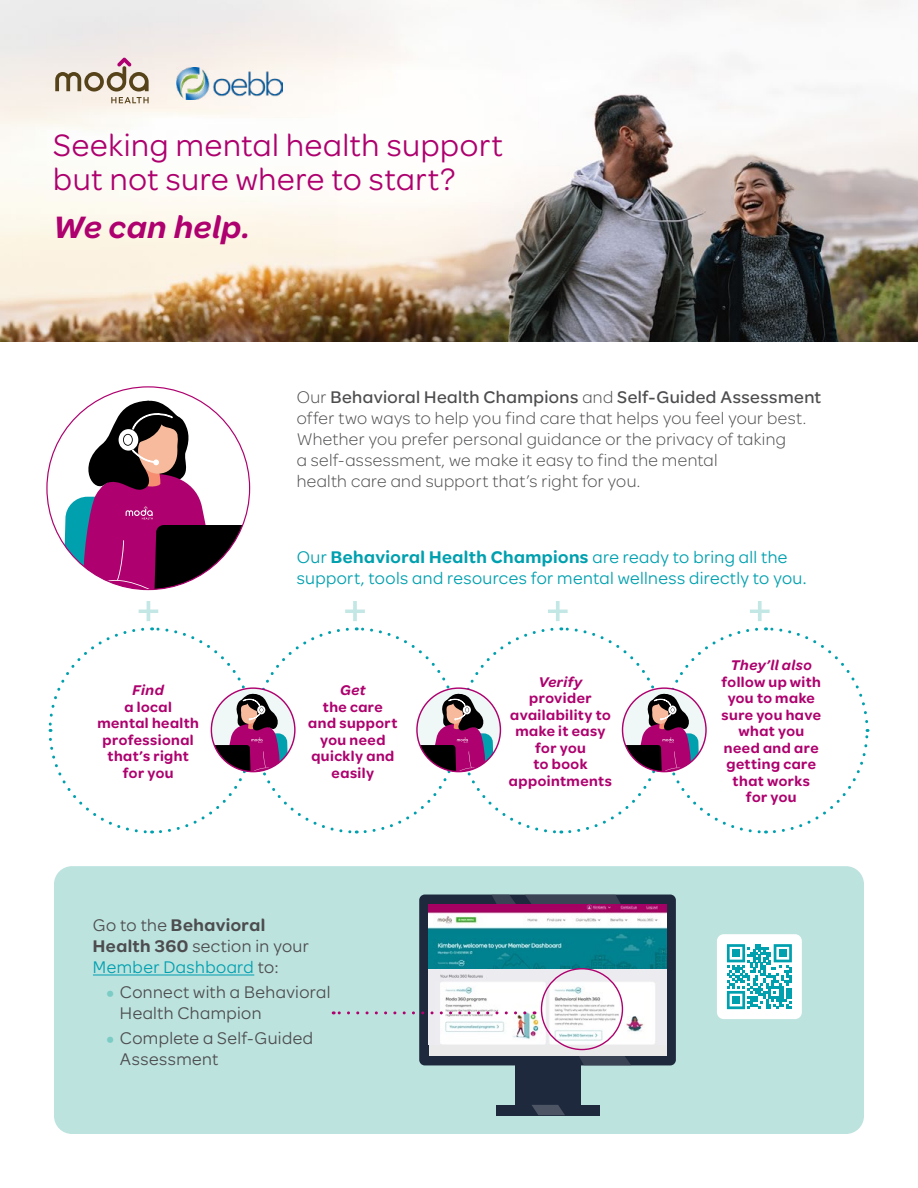
<style>
.page{position:relative;width:918px;height:1188px;background:#fff}
.page>*{position:absolute;margin:0;border:0;box-sizing:border-box;transform-origin:0 0}
.t1{font:33px/34.5px "Omnes Moda";letter-spacing:.015em;color:#ae006e}
.t2{font:italic 600 33px "Omnes Moda";letter-spacing:.02em;color:#ae006e}
.t3{font:300 18px/21px "Omnes Moda";letter-spacing:.02em;color:#4d4d4f}
.t4{font:18px/21px "Omnes Moda";letter-spacing:.02em;color:#4d4d4f}
.t5{font:18px/21px "Omnes Moda";letter-spacing:.02em;color:#00a0af}
.t6{font:600 15px/16.5px "Omnes Moda";letter-spacing:.03em;color:#ae006e;text-align:center}
.t7{font:italic 600 15px "Omnes Moda";letter-spacing:.03em;color:#ae006e}
.s1{font-weight:500}
.s2{font-weight:600}
.s3{color:#00a0af}
.s4{font-weight:700;font-size:21px;color:#7bccc5}
</style>
<div class="page">
<div style="left:54px;top:866px;width:810px;height:268px;background:#bde3df;border-radius:18px"></div>
<img style="left:0;top:0;width:918px;height:341px">
<svg style="left:60px;top:393px;width:190px;height:197px"></svg>
<svg style="left:55px;top:58px;width:94px;height:45px;background:#d1c4b7"></svg>
<img style="left:177px;top:67px;width:106px;height:33px">
<hr style="left:93px;top:975px;width:161px;height:1px;background:#00a0af">
<div style="left:515px;top:970px;width:65px;height:145px;background:#1e293d"></div>
<div style="left:496px;top:1105px;width:103px;height:10px;background:#1e293d"></div>
<svg style="left:419px;top:895px;width:257px;height:170px;background:#434e5e"></svg>
<svg style="left:532px;top:1105px;width:33px;height:10px"></svg>
<svg style="left:48px;top:601px;width:822px;height:233px"></svg>
<div style="left:717px;top:934px;width:85px;height:85px;background:#fff;border-radius:7px"></div>
<svg style="left:727px;top:944px;width:65px;height:65px"></svg>
<div style="left:732px;top:949px;width:8px;height:8px;background:#00a0af"></div>
<div style="left:779px;top:949px;width:8px;height:8px;background:#00a0af"></div>
<div style="left:732px;top:996px;width:8px;height:8px;background:#00a0af"></div>
<img style="left:631px;top:904px;width:35px;height:141px">
<svg style="left:333px;top:895px;width:298px;height:170px"></svg>
<div style="left:541px;top:968px;width:82px;height:82px;border:1px solid #ae006e;border-radius:50%"></div>
<h1 class="t1" style="left:53px;top:126px;width:451px">Seeking mental health support but not sure where to start?</h1>
<h1 class="t2" style="left:53px;top:204px;width:198px">We can help.</h1>
<p class="t3" style="left:297px;top:386px;width:526px">Our <span class="s1">Behavioral Health Champions</span> and <span class="s1">Self-Guided Assessment </span>offer two ways to help you find care that helps you feel your best.<br>Whether you prefer personal guidance or the privacy of taking<br>a self-assessment, we make it easy to find the mental<br>health care and support that’s right for you.</p>
<p class="t7" style="left:133px;top:680px;width:33px">Find</p>
<p class="t6" style="left:97px;top:698px;width:103px">a local mental health professional that’s right for you</p>
<p class="t5" style="left:297px;top:546px;width:511px">Our <span class="s2">Behavioral Health Champions</span> are ready to bring all the support, tools and resources for mental wellness directly to you.</p>
<p class="t7" style="left:340px;top:680px;width:27px">Get</p>
<p class="t6" style="left:308px;top:698px;width:91px">the care and support you need quickly and easily</p>
<p class="t7" style="left:539px;top:671px;width:45px">Verify</p>
<p class="t6" style="left:509px;top:689px;width:105px">provider availability to make it easy for you<br>to book appointments</p>
<p class="t7" style="left:731px;top:655px;width:83px">They’ll also</p>
<p class="t6" style="left:722px;top:673px;width:101px">follow up with you to make sure you have what you need and are getting care that works for you</p>
<p class="t4" style="left:93px;top:913px;width:217px">Go to the <span class="s2">Behavioral<br>Health 360</span> section in your<br><span class="s3">Member Dashboard</span> to:</p>
<p class="t4" style="left:120px;top:980px;width:212px;text-indent:-14px"><span class="s4">•</span> Connect with a Behavioral<br>Health Champion</p>
<p class="t4" style="left:120px;top:1027px;width:195px;text-indent:-14px"><span class="s4">•</span> Complete a Self-Guided<br>Assessment</p>
</div>
